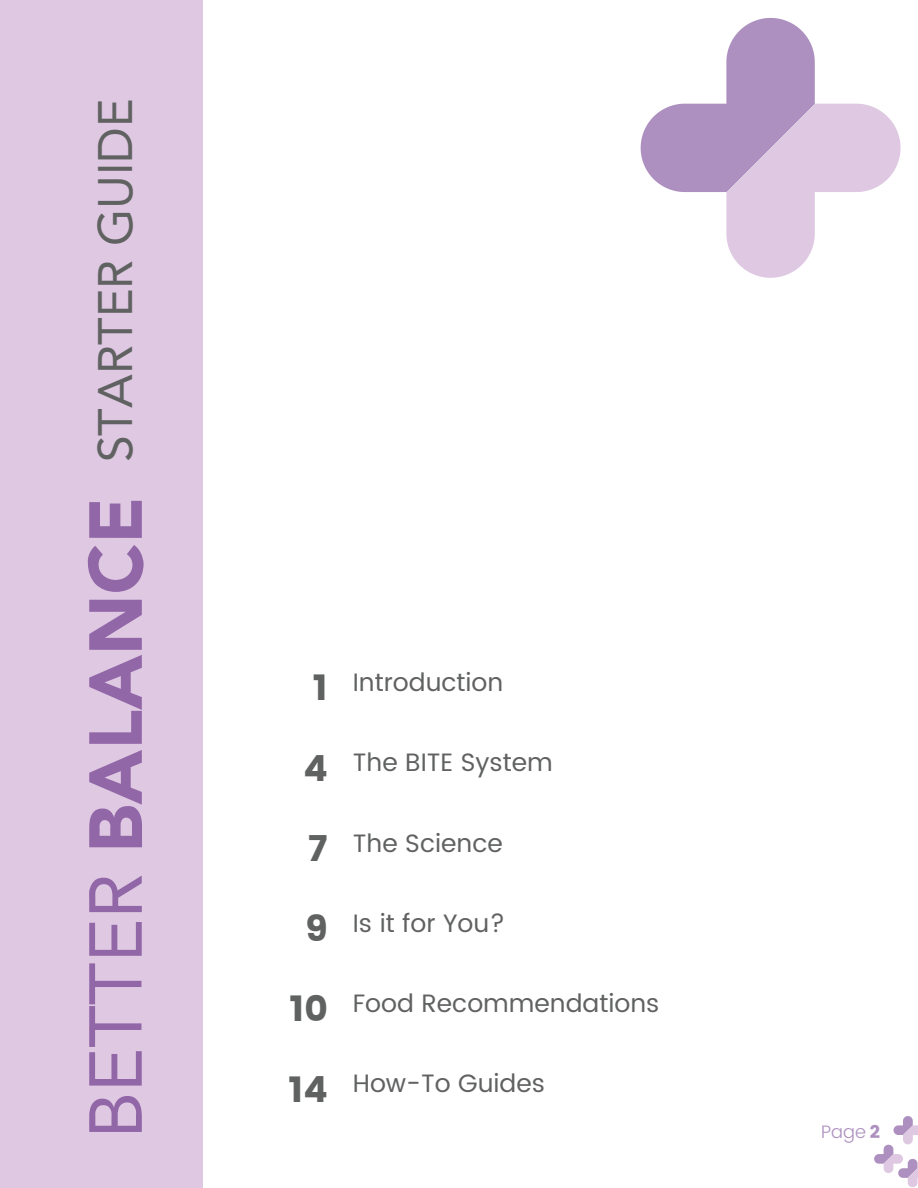
<style>
.page{position:relative;width:918px;height:1188px;background:#fff}
.page>*{position:absolute;margin:0;border:0;box-sizing:border-box;transform-origin:0 0}
.t1{font:48px "Avenir";color:#606161}
.t2{font:36px "Poppins";color:#606161}
.t3{font:25.2px "Poppins";color:#606161}
.t4{font:300 18px "Poppins";color:#ad90bf}
.s1{font-size:36px}
.s2{font-weight:400}
</style>
<div class="page">
<div style="left:0;top:0;width:203px;height:1188px;background:#dec8e2"></div>
<svg style="left:89px;top:1096px;width:53px;height:36px"></svg>
<svg style="left:89px;top:963px;width:53px;height:123px"></svg>
<svg style="left:89px;top:922px;width:53px;height:34px"></svg>
<svg style="left:89px;top:876px;width:53px;height:36px"></svg>
<svg style="left:89px;top:750px;width:53px;height:97px"></svg>
<svg style="left:89px;top:600px;width:53px;height:144px"></svg>
<svg style="left:88px;top:545px;width:56px;height:47px"></svg>
<svg style="left:89px;top:501px;width:53px;height:37px"></svg>
<svg style="left:874px;top:1116px;width:44px;height:71px"></svg>
<svg style="left:641px;top:18px;width:260px;height:260px"></svg>
<h1 class="t1" style="left:88px;top:462px;width:365px;rotate:-90deg">STARTER GUIDE</h1>
<p class="t3" style="left:313px;top:664px;width:192px"><span class="s1">1</span> Introduction</p>
<p class="t3" style="left:304px;top:744px;width:251px"><span class="s1">4</span> The BITE System</p>
<p class="t3" style="left:308px;top:825px;width:197px"><span class="s1">7</span> The Science</p>
<p class="t3" style="left:305px;top:905px;width:202px"><span class="s1">9</span> Is it for You?</p>
<h2 class="t2" style="left:289px;top:988px;width:40px">10</h2>
<p class="t3" style="left:353px;top:985px;width:308px">Food Recommendations</p>
<p class="t3" style="left:288px;top:1065px;width:258px"><span class="s1">14</span> How-To Guides</p>
<p class="t4" style="left:821px;top:1118px;width:60px">Page <span class="s2">2</span></p>
</div>
